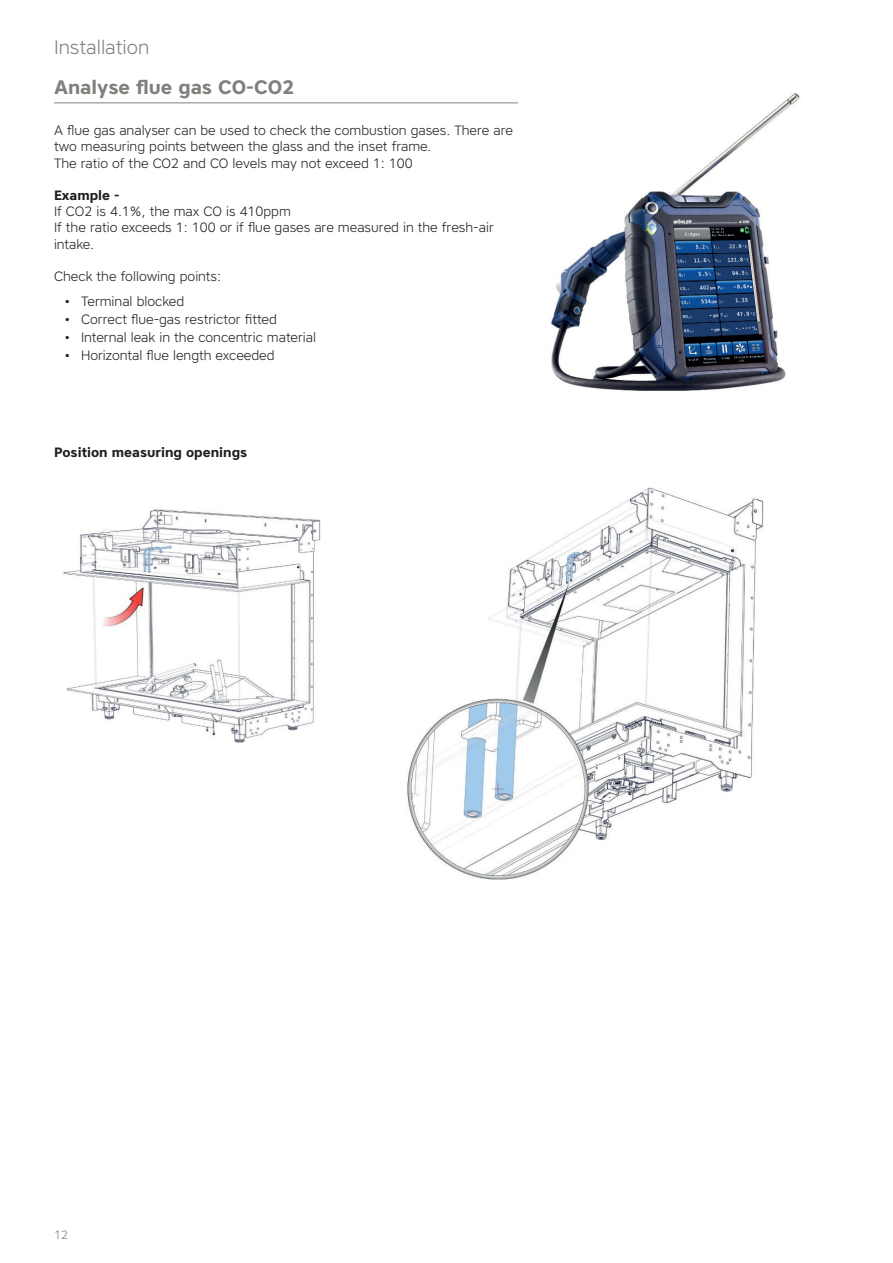
<style>
.page{position:relative;width:893px;height:1263px;background:#fff}
.page>*{position:absolute;margin:0;border:0;box-sizing:border-box;transform-origin:0 0}
.t1{font:700 19.5px "Core Sans A65";color:#81807c}
.t2{font:300 19.5px "Core Sans A35";color:#81807c}
.t3{font:300 13.5px/16.2px "Core Sans A35";color:#231f20}
.t4{font:700 13.5px "Core Sans A65";color:#231f20}
.t5{font:300 12px "Core Sans A35";color:#81807c}
</style>
<div class="page">
<hr style="left:54px;top:103px;width:785px;height:1px;background:#81807c">
<img style="left:519px;top:93px;width:320px;height:298px">
<img style="left:407px;top:487px;width:357px;height:393px">
<img style="left:63px;top:509px;width:258px;height:234px">
<h1 class="t2" style="left:54px;top:35px;width:97px">Installation</h1>
<h1 class="t1" style="left:54px;top:74px;width:242px">Analyse flue gas CO-CO2</h1>
<p class="t3" style="left:54px;top:122px;width:461px">A flue gas analyser can be used to check the combustion gases. There are two measuring points between the glass and the inset frame.<br>The ratio of the CO2 and CO levels may not exceed 1: 100</p>
<p class="t4" style="left:54px;top:186px;width:67px">Example -</p>
<p class="t3" style="left:54px;top:203px;width:441px">If CO2 is 4.1%, the max CO is 410ppm<br>If the ratio exceeds 1: 100 or if flue gases are measured in the fresh-air intake.</p>
<p class="t3" style="left:54px;top:268px;width:169px">Check the following points:</p>
<p class="t3" style="left:65px;top:293px;width:121px">• Terminal blocked</p>
<p class="t3" style="left:65px;top:311px;width:214px">• Correct flue-gas restrictor fitted</p>
<p class="t3" style="left:65px;top:329px;width:253px">• Internal leak in the concentric material</p>
<p class="t3" style="left:65px;top:347px;width:212px">• Horizontal flue length exceeded</p>
<p class="t4" style="left:54px;top:444px;width:195px">Position measuring openings</p>
<p class="t5" style="left:54px;top:1227px;width:16px">12</p>
</div>
